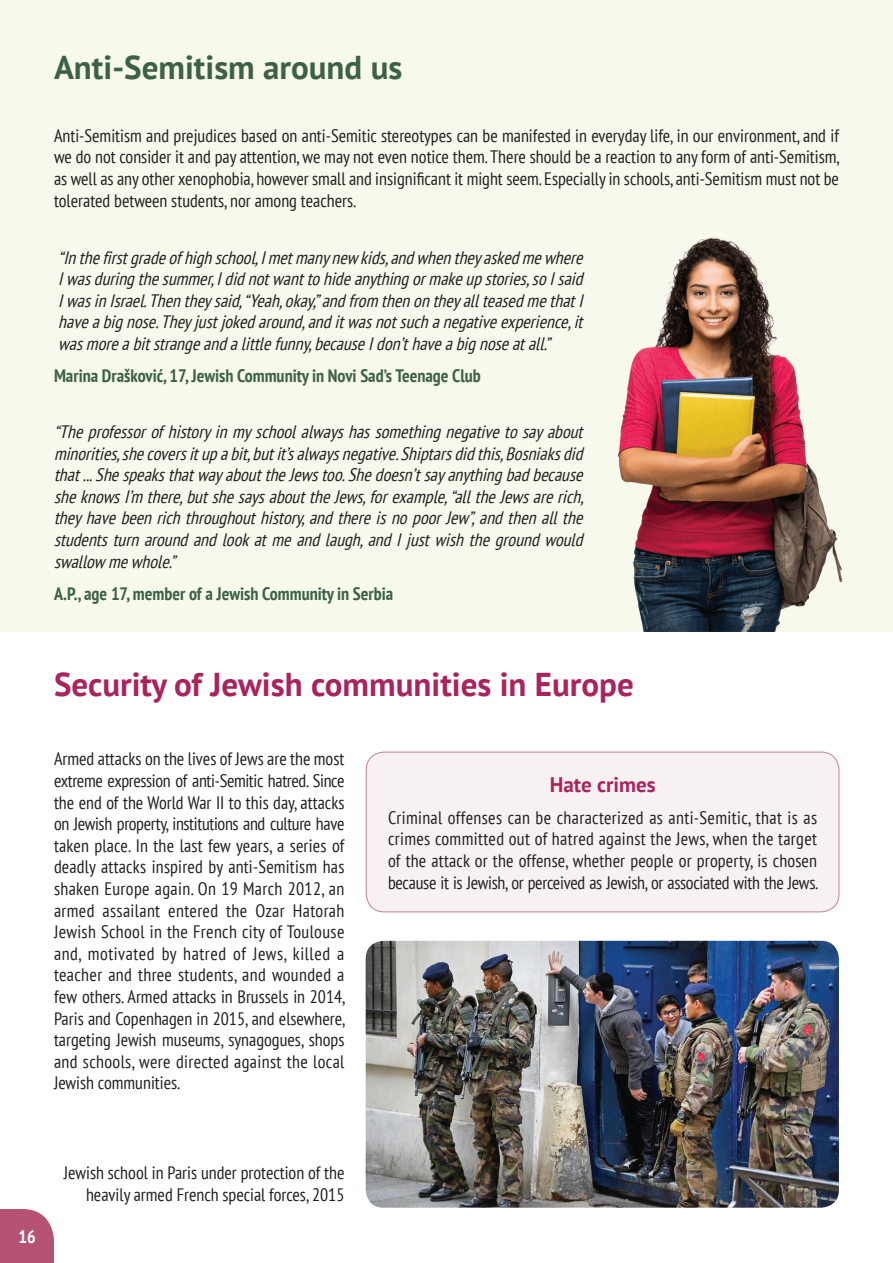
<style>
.page{position:relative;width:893px;height:1263px;background:#fff}
.page>*{position:absolute;margin:0;border:0;box-sizing:border-box;transform-origin:0 0}
.међунаслов{font:700 33px "PT Sans";color:#a9245d}
.t1{font:700 33px "PT Sans";color:#3d6148}
.t2{font:700 21px "PT Sans";color:#a9245d}
.Потпис{font:condensed 18px/21.6px "PT Sans";color:#231f20;text-align:justify}
.t3{font:italic condensed 18px/21.6px "PT Sans";color:#231f20;text-align:justify}
.t4{font:700 condensed 18px "PT Sans";color:#3d6148}
.t5{font:700 condensed 18px "PT Sans";color:#fff}
</style>
<div class="page">
<svg style="left:0;top:1209px;width:54px;height:54px"></svg>
<div style="left:0;top:0;width:893px;height:631px;background:#f7f9ed"></div>
<div style="left:366px;top:752px;width:473px;height:160px;background:#f8f1f2;border-radius:18px"></div>
<div style="left:366px;top:751px;width:473px;height:161px;border:1px solid #cc8c9b;border-radius:18px"></div>
<img style="left:366px;top:941px;width:473px;height:267px">
<img style="left:618px;top:237px;width:225px;height:394px">
<p class="t1" style="left:54px;top:46px;width:350px">Anti-Semitism around us</p>
<p class="Потпис" style="left:54px;top:124px;width:787px">Anti-Semitism and prejudices based on anti-Semitic stereotypes can be manifested in everyday life, in our environment, and if we do not consider it and pay attention, we may not even notice them. There should be a reaction to any form of anti-Semitism, as well as any other xenophobia, however small and insignificant it might seem. Especially in schools, anti-Semitism must not be tolerated between students, nor among teachers.</p>
<p class="t3" style="left:58px;top:246px;width:531px">“Inthefirstgradeofhighschool,Imetmanynew kids,andwhentheyaskedmewhere Iwasduringthesummer,Ididnotwanttohideanythingormakeupstories,soIsaid IwasinIsrael.Thentheysaid,“Yeah,okay,”andfrom thenontheyallteasedmethatI haveabignose.Theyjustjokedaround,anditwasnotsuchanegativeexperience,it wasmoreabitstrangeandalittlefunny,becauseIdon’thaveabignoseatall.”</p>
<p class="t4" style="left:54px;top:364px;width:428px">Marina Drašković, 17, Jewish Community in Novi Sad’s Teenage Club</p>
<p class="t3" style="left:54px;top:420px;width:536px">“Theprofessorofhistoryinmyschoolalwayshassomethingnegativetosayabout minorities,shecoversitupabit,butit’salwaysnegative.Shiptarsdidthis,Bosniaksdid that...ShespeaksthatwayabouttheJewstoo.Shedoesn’tsayanythingbadbecause sheknowsI’m there,butshesaysabouttheJews,forexample,“alltheJewsarerich, theyhavebeenrichthroughouthistory,andthereisnopoorJew”,andthenallthe studentsturnaroundandlookatmeandlaugh,andIjustwishthegroundwould swallow mewhole.”</p>
<p class="t4" style="left:54px;top:582px;width:341px">A.P., age 17, member of a Jewish Community in Serbia</p>
<p class="међунаслов" style="left:54px;top:663px;width:581px">Security of Jewish communities in Europe</p>
<p class="Потпис" style="left:54px;top:748px;width:293px">Armed attacks on the lives of Jews are the most extreme expression of anti-Semitic hatred. Since the end of the World War II to this day, attacks on Jewish property, institutions and culture have taken place. In the last few years, a series of deadly attacks inspired by anti-Semitism has shaken Europe again. On 19 March 2012, an armed assailant entered the Ozar Hatorah Jewish School in the French city of Toulouse and, motivated by hatred of Jews, killed a teacher and three students, and wounded a few others. Armed attacks in Brussels in 2014, Paris and Copenhagen in 2015, and elsewhere, targeting Jewish museums, synagogues, shops and schools, were directed against the local Jewish communities.</p>
<p class="t2" style="left:550px;top:770px;width:107px">Hate crimes</p>
<p class="Потпис" style="left:388px;top:806px;width:432px">Criminal offenses can be characterized as anti-Semitic, that is as crimes committed out of hatred against the Jews, when the target of the attack or the offense, whether people or property, is chosen because it is Jewish, or perceived as Jewish, or associated with the Jews.</p>
<p class="t5" style="left:18px;top:1225px;width:19px">16</p>
<p class="Потпис" style="left:64px;top:1162px;width:282px;text-align:right">Jewish school in Paris under protection of the heavily armed French special forces, 2015</p>
</div>
